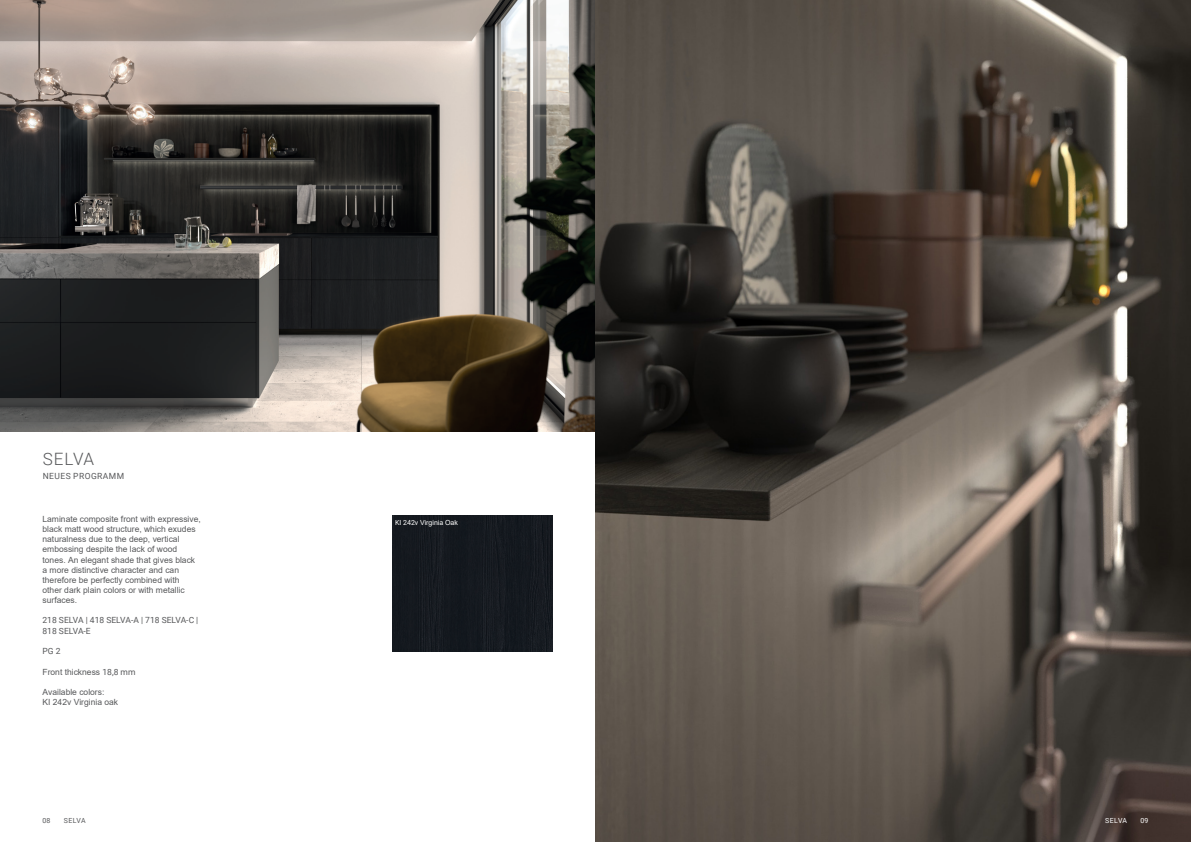
<style>
.page{position:relative;width:1191px;height:842px;background:#fff}
.page>*{position:absolute;margin:0;border:0;box-sizing:border-box;transform-origin:0 0}
.t1{font:300 17px "Roboto";letter-spacing:.02em;color:#57585a}
.t2{font:8.5px/10.2px "Arial";color:#57585a}
.t3{font:8.5px/10.2px "Roboto";color:#57585a}
.t4{font:8.5px "Roboto";letter-spacing:.055em;color:#57585a}
.Marginalien{font:7px "Arial";color:#fff}
.t5{font:7px "Roboto";letter-spacing:.005em;color:#57585a}
.t6{font:7px "Roboto";letter-spacing:.005em;color:#fff}
.s1{font-family:"Roboto"}
.s2{font-style:inherit}
</style>
<div class="page">
<img style="left:0;top:0;width:595px;height:431px">
<div style="left:392px;top:515px;width:161px;height:137px;background:#15191f"></div>
<img style="left:595px;top:0;width:596px;height:842px">
<p class="t1" style="left:43px;top:447px;width:53px">SELVA</p>
<p class="t4" style="left:43px;top:470px;width:83px">NEUES PROGRAMM</p>
<p class="t2" style="left:43px;top:514px;width:160px">Laminate composite front with expressive, black matt wood structure, which exudes naturalness due to the deep, vertical embossing despite the lack of wood tones. An elegant shade that gives black a more distinctive character and can therefore be perfectly combined with other dark plain colors or with metallic surfaces.</p>
<p class="t3" style="left:43px;top:615px;width:157px">218 SELVA | 418 SELVA-A | 718 SELVA-C |<br>818 SELVA-E</p>
<p class="t3" style="left:43px;top:646px;width:20px">PG 2</p>
<p class="t2" style="left:43px;top:667px;width:94px">Front thickness <span class="s1">18,8 mm</span></p>
<p class="t2" style="left:43px;top:687px;width:77px">Available colors:<br>KI 242v <span class="s2">Virginia</span> oak</p>
<p class="Marginalien" style="left:395px;top:517px;width:64px"><span class="s1">KI 242v</span> Virginia Oak</p>
<p class="t5" style="left:43px;top:816px;width:9px">08</p>
<p class="t5" style="left:64px;top:816px;width:23px">SELVA</p>
<p class="t6" style="left:1105px;top:816px;width:23px">SELVA</p>
<p class="t6" style="left:1140px;top:816px;width:9px">09</p>
</div>
